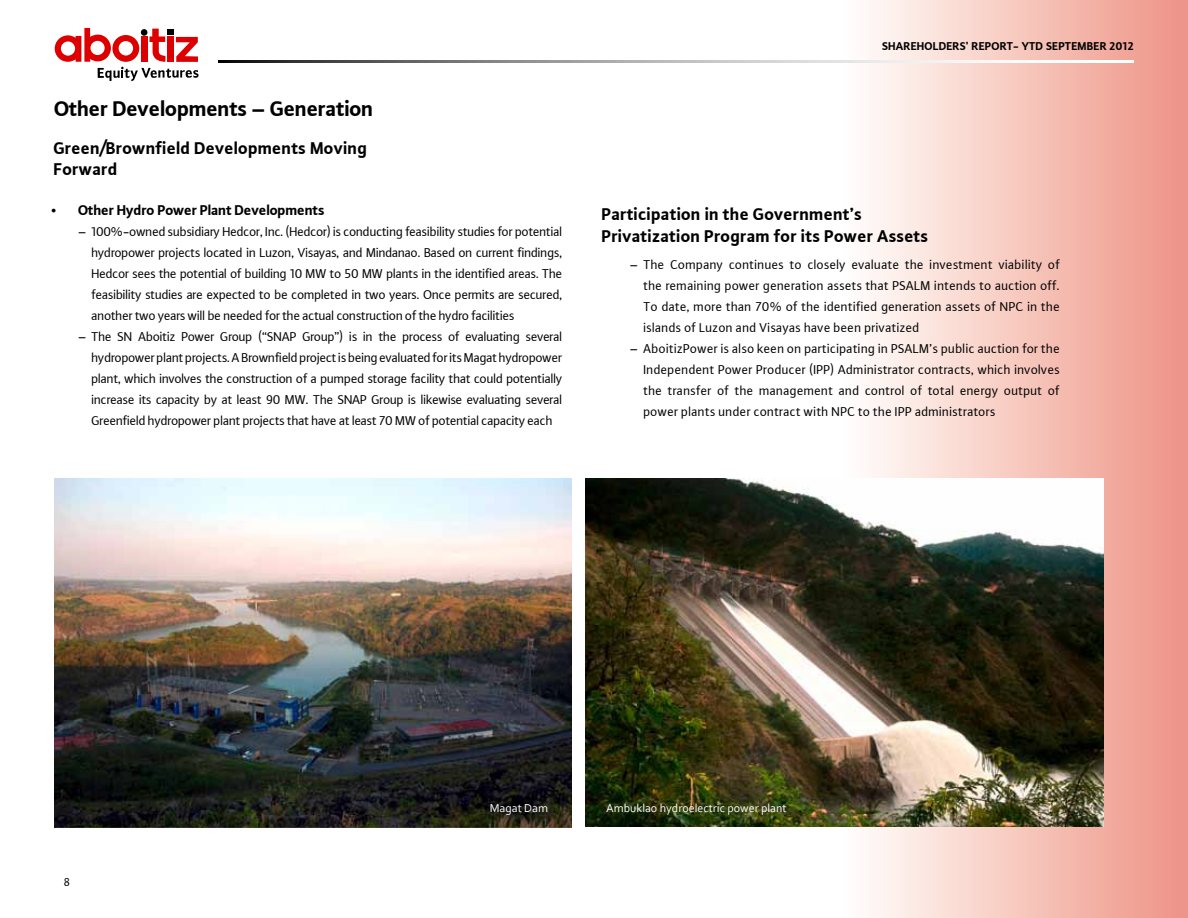
<style>
.page{position:relative;width:1188px;height:918px;background:#fff}
.page>*{position:absolute;margin:0;border:0;box-sizing:border-box;transform-origin:0 0}
.t1{font:22.5px "Aboitiz Sans Bold LF Regular";letter-spacing:-.02em;color:#000}
.t2{font:18px/21.6px "Aboitiz Sans Bold LF Regular";color:#000}
.t3{font:15px "Aboitiz Sans Bold LF Regular";letter-spacing:-.02em;color:#000}
.t4{font:13.5px/21px "Aboitiz Sans Normal LF Regular";letter-spacing:-.015em;color:#000;text-align:justify}
.t5{font:12px "Corbel";color:#fff}
.t6{font:12px "Aboitiz Sans Bold LF Regular";color:#000}
.t7{font:12px "Aboitiz Sans Normal LF Regular";color:#000}
</style>
<div class="page">
<div style="left:803px;top:0;width:385px;height:918px;background:linear-gradient(to right,#fff,#ee9485)"></div>
<svg style="left:218px;top:60px;width:916px;height:2px"></svg>
<svg style="left:55px;top:28px;width:144px;height:53px"></svg>
<img style="left:586px;top:478px;width:517px;height:348px">
<img style="left:54px;top:478px;width:517px;height:349px">
<h1 class="t1" style="left:54px;top:94px;width:321px">Other Developments – Generation</h1>
<h2 class="t2" style="left:53px;top:137px;width:315px">Green/Brownfield Developments Moving<br>Forward</h2>
<p class="t3" style="left:51px;top:201px;width:275px">• Other Hydro Power Plant Developments</p>
<p class="t4" style="left:92px;top:221px;width:473px;text-indent:-14px">– 100%-owned subsidiary Hedcor, Inc. (Hedcor) is conducting feasibility studies for potential hydropower projects located in Luzon, Visayas, and Mindanao. Based on current findings, Hedcor sees the potential of building 10 MW to 50 MW plants in the identified areas. The feasibility studies are expected to be completed in two years. Once permits are secured, another two years will be needed for the actual construction of the hydro facilities</p>
<p class="t4" style="left:91px;top:326px;width:473px;text-indent:-13px">– The SN Aboitiz Power Group (“SNAP Group”) is in the process of evaluating several hydropowerplantprojects.ABrownfieldprojectisbeingevaluatedforitsMagathydropower plant, which involves the construction of a pumped storage facility that could potentially increase its capacity by at least 90 MW. The SNAP Group is likewise evaluating several Greenfield hydropower plant projects that have at least 70 MW of potential capacity each</p>
<p class="t6" style="left:882px;top:38px;width:253px">Shareholders’ Report- YTD september 2012</p>
<h2 class="t2" style="left:601px;top:203px;width:328px">Participation in the Government’s<br>Privatization Program for its Power Assets</h2>
<p class="t4" style="left:643px;top:254px;width:418px;text-indent:-14px">– The Company continues to closely evaluate the investment viability of the remaining power generation assets that PSALM intends to auction off.<br>To date, more than 70% of the identified generation assets of NPC in the islands of Luzon and Visayas have been privatized</p>
<p class="t4" style="left:643px;top:338px;width:418px;text-indent:-13px">– AboitizPower is also keen on participating in PSALM’s public auction for the Independent Power Producer (IPP) Administrator contracts, which involves the transfer of the management and control of total energy output of power plants under contract with NPC to the IPP administrators</p>
<p class="t7" style="left:64px;top:875px;width:8px">8</p>
<p class="t5" style="left:490px;top:800px;width:60px">Magat Dam</p>
<p class="t5" style="left:606px;top:800px;width:182px">Ambuklao hydroelectric power plant</p>
</div>
